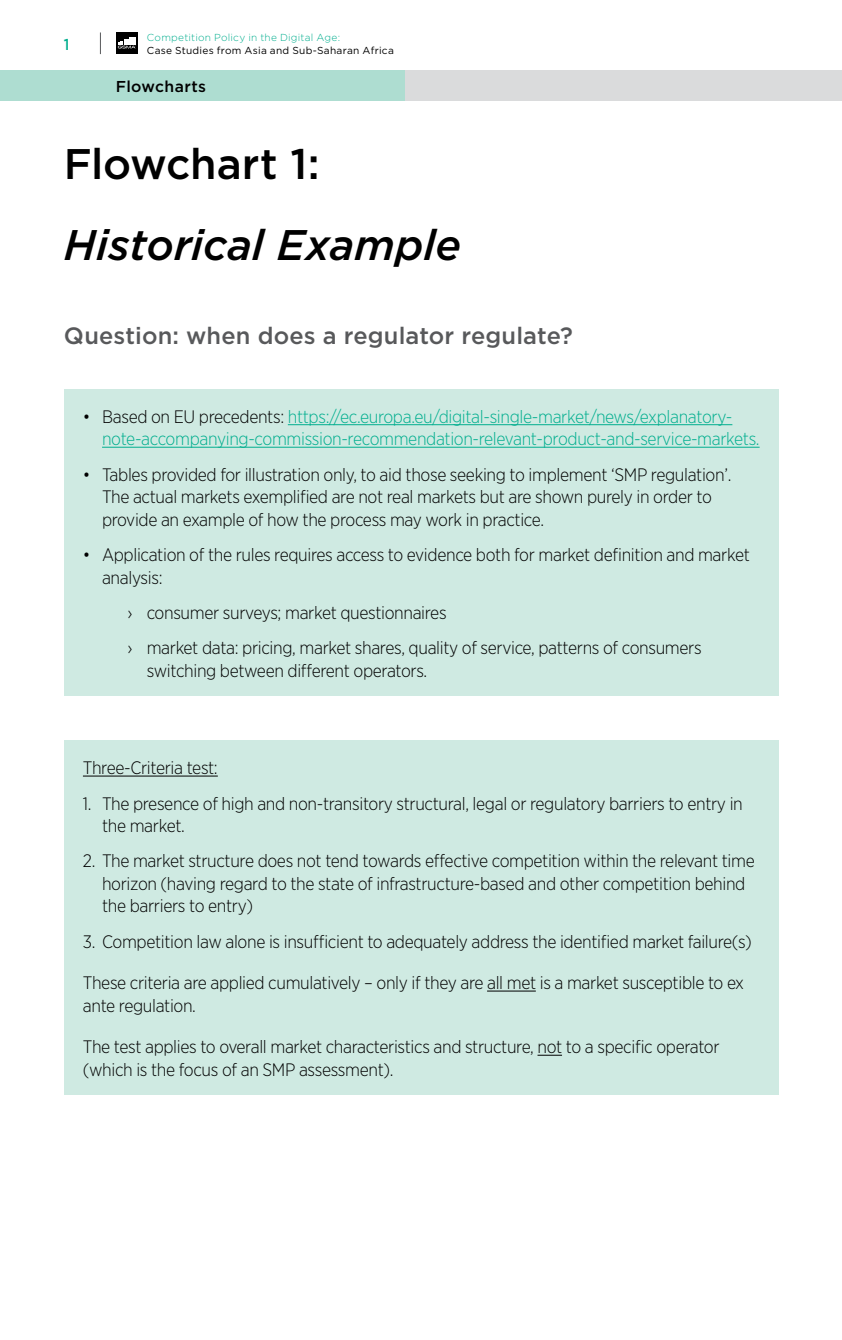
<style>
.page{position:relative;width:842px;height:1340px;background:#fff}
.page>*{position:absolute;margin:0;border:0;box-sizing:border-box;transform-origin:0 0}
.t1{font:italic 500 42.75px "Gotham";letter-spacing:-.005em;color:#000}
.t2{font:500 42.75px "Gotham";letter-spacing:-.005em;color:#000}
.t3{font:500 23.62px "Gotham";letter-spacing:.005em;color:#58595b}
.t4{font:300 18px/22.5px "Gotham Narrow";letter-spacing:-.02em;color:#000}
.t5{font:300 18px/22.5px "Gotham Narrow";letter-spacing:-.02em;color:#00ae8e}
.t6{font:500 15.75px "Gotham";letter-spacing:.02em;color:#000}
.t7{font:500 15.75px "Gotham";color:#00ae8e;scale:.9 1}
.t8{font:10.12px "Gotham";letter-spacing:.025em;color:#000}
.t9{font:300 10.12px "Gotham";letter-spacing:.02em;color:#00ae8e}
.s1{color:#000}
</style>
<div class="page">
<div style="left:405px;top:71px;width:437px;height:30px;background:#dadbdc"></div>
<div style="left:0;top:71px;width:405px;height:30px;background:#aeddd1"></div>
<svg style="left:116px;top:32px;width:22px;height:22px"></svg>
<svg style="left:118px;top:39px;width:18px;height:9px"></svg>
<div style="left:129px;top:37px;width:6px;height:7px;background:#fff"></div>
<svg style="left:100px;top:32px;width:1px;height:22px"></svg>
<div style="left:64px;top:389px;width:715px;height:306px;background:#cfeae2"></div>
<hr style="left:288px;top:424px;width:444px;height:1px;background:#00ae8e">
<hr style="left:102px;top:447px;width:658px;height:1px;background:#00ae8e">
<div style="left:64px;top:740px;width:715px;height:355px;background:#cfeae2"></div>
<hr style="left:83px;top:775px;width:135px;height:1px;background:#000">
<hr style="left:487px;top:990px;width:49px;height:1px;background:#000">
<svg style="left:537px;top:1054px;width:25px;height:1px"></svg>
<p class="t7" style="left:64px;top:34px;width:8px">1</p>
<p class="t9" style="left:147px;top:31px;width:195px">Competition Policy in the Digital Age:</p>
<p class="t8" style="left:147px;top:44px;width:249px">Case Studies from Asia and Sub-Saharan Africa</p>
<p class="t6" style="left:116px;top:76px;width:92px">Flowcharts</p>
<h1 class="t2" style="left:64px;top:136px;width:257px">Flowchart 1:</h1>
<h1 class="t1" style="left:64px;top:217px;width:399px">Historical Example</h1>
<h2 class="t3" style="left:64px;top:320px;width:511px">Question: when does a regulator regulate?</h2>
<p class="t5" style="left:102px;top:405px;width:659px;text-indent:-19px"><span class="s1">• Based on EU precedents:</span> https://ec.europa.eu/digital-single-market/news/explanatory&shy;note-accompanying-commission-recommendation-relevant-product-and-service-markets.</p>
<p class="t4" style="left:102px;top:462px;width:631px;text-indent:-19px">• Tables provided for illustration only, to aid those seeking to implement ‘SMP regulation’.<br>The actual markets exemplified are not real markets but are shown purely in order to provide an example of how the process may work in practice.</p>
<p class="t4" style="left:102px;top:543px;width:649px;text-indent:-19px">• Application of the rules requires access to evidence both for market definition and market analysis:</p>
<p class="t4" style="left:128px;top:594px;width:576px;line-height:35.3px">› consumer surveys; market questionnaires<br>› market data: pricing, market shares, quality of service, patterns of consumers</p>
<p class="t4" style="left:147px;top:658px;width:282px">switching between different operators.</p>
<p class="t4" style="left:83px;top:756px;width:136px">Three-Criteria test:</p>
<p class="t4" style="left:102px;top:791px;width:642px;text-indent:-19px">1. The presence of high and non-transitory structural, legal or regulatory barriers to entry in the market.</p>
<p class="t4" style="left:102px;top:849px;width:654px;text-indent:-19px">2. The market structure does not tend towards effective competition within the relevant time horizon (having regard to the state of infrastructure-based and other competition behind the barriers to entry)</p>
<p class="t4" style="left:83px;top:929px;width:670px">3. Competition law alone is insufficient to adequately address the identified market failure(s)</p>
<p class="t4" style="left:83px;top:971px;width:663px">These criteria are applied cumulatively – only if they are all met is a market susceptible to ex ante regulation.</p>
<p class="t4" style="left:83px;top:1035px;width:638px">The test applies to overall market characteristics and structure, not to a specific operator (which is the focus of an SMP assessment).</p>
</div>
